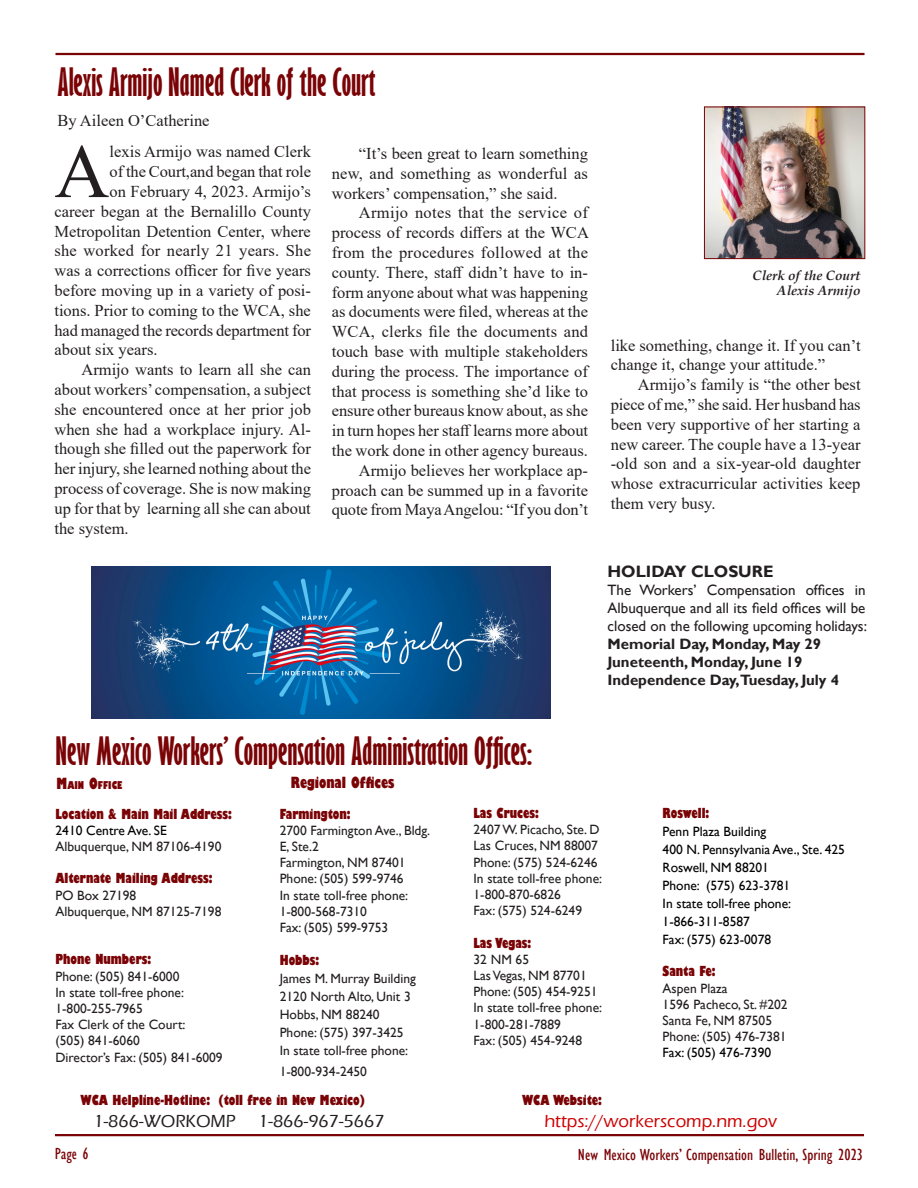
<style>
.page{position:relative;width:918px;height:1188px;background:#fff}
.page>*{position:absolute;margin:0;border:0;box-sizing:border-box;transform-origin:0 0}
.Bulletin_Text{font:76.35px "Times New Roman";color:#231f20}
.Bulletin_Heading{font:700 extra-condensed 36px "Gill Sans";color:#7a0306}
.t1{font:500 18px "Eras ITC";color:#231f20}
.t2{font:500 18px "Eras ITC";color:#c00}
.Bulletin_Text-2{font:16.5px/19.8px "Times New Roman";color:#231f20;text-align:justify}
.t3{font:condensed 16.5px "Gill Sans";color:#7a0306;scale:1.04 1}
.t4{font:700 16.5px "Gill Sans";color:#231f20}
.t5{font:condensed 16.5px "Gill Sans";color:#7a0306}
.t6{font:15px/18px "Gill Sans";color:#231f20;text-align:justify}
.t7{font:700 15px "Gill Sans";color:#231f20}
.Address_info{font:800 condensed 15px "Gill Sans";color:#7a0306}
.t8{font:13.5px/16.2px "Gill Sans";color:#231f20}
.Address_info-2{font:800 condensed 13.5px "Gill Sans";color:#7a0306}
.t9{font:13.5px "Gill Sans";color:#000}
.photo_captions{font:italic 700 13.5px "Book Antiqua";color:#231f20}
.Address_info-3{font:800 condensed 10.5px "Gill Sans";color:#7a0306}
.s1{font-size:15px}
</style>
<div class="page">
<hr style="left:55px;top:1134px;width:809px;height:2px;background:#7a0306">
<hr style="left:56px;top:53px;width:809px;height:2px;background:#7a0306">
<img style="left:92px;top:566px;width:458px;height:152px">
<img style="left:706px;top:109px;width:157px;height:148px">
<div style="left:704px;top:107px;width:161px;height:152px;border:1px solid #7a0306"></div>
<p class="Bulletin_Heading" style="left:57px;top:60px;width:320px">Alexis Armijo Named Clerk of the Court</p>
<p class="Bulletin_Text-2" style="left:57px;top:110px;width:154px">By Aileen O’Catherine</p>
<p class="Bulletin_Text" style="left:54px;top:118px;width:57px">A</p>
<p class="Bulletin_Text-2" style="left:110px;top:142px;width:203px">lexis Armijo was named Clerk</p>
<p class="Bulletin_Text-2" style="left:110px;top:161px;width:203px">of the Court,and began that role</p>
<p class="Bulletin_Text-2" style="left:110px;top:181px;width:203px">on February 4, 2023. Armijo’s</p>
<p class="Bulletin_Text-2" style="left:54px;top:201px;width:258px">career began at the Bernalillo County</p>
<p class="Bulletin_Text-2" style="left:54px;top:221px;width:258px">Metropolitan Detention Center, where</p>
<p class="Bulletin_Text-2" style="left:54px;top:241px;width:258px">she worked for nearly 21 years. She</p>
<p class="Bulletin_Text-2" style="left:54px;top:260px;width:258px">was a corrections officer for five years</p>
<p class="Bulletin_Text-2" style="left:54px;top:280px;width:258px">before moving up in a variety of posi-</p>
<p class="Bulletin_Text-2" style="left:54px;top:300px;width:258px">tions. Prior to coming to the WCA, she</p>
<p class="Bulletin_Text-2" style="left:54px;top:320px;width:258px">had managed the records department for</p>
<p class="Bulletin_Text-2" style="left:54px;top:340px;width:105px">about six years.</p>
<p class="Bulletin_Text-2" style="left:54px;top:359px;width:258px;text-indent:27px">Armijo wants to learn all she can about workers’ compensation, a subject she encountered once at her prior job when she had a workplace injury. Al&shy;though she filled out the paperwork for her injury, she learned nothing about the process of coverage. She is now making up for that by learning all she can about the system.</p>
<p class="Bulletin_Text-2" style="left:332px;top:143px;width:258px;text-indent:27px">“It’s been great to learn something new, and something as wonderful as workers’ compensation,” she said.</p>
<p class="Bulletin_Text-2" style="left:332px;top:202px;width:259px;text-indent:27px">Armijo notes that the service of process of records differs at the WCA from the procedures followed at the county. There, staff didn’t have to in&shy;form anyone about what was happening as documents were filed, whereas at the WCA, clerks file the documents and touch base with multiple stakeholders during the process. The importance of that process is something she’d like to ensure other bureaus know about, as she in turn hopes her staff learns more about the work done in other agency bureaus.</p>
<p class="Bulletin_Text-2" style="left:332px;top:460px;width:258px;text-indent:27px">Armijo believes her workplace ap&shy;proach can be summed up in a favorite quote from Maya Angelou: “If you don’t</p>
<p class="photo_captions" style="left:752px;top:266px;width:110px">Clerk of the Court</p>
<p class="photo_captions" style="left:777px;top:281px;width:85px">Alexis Armijo</p>
<p class="Bulletin_Text-2" style="left:611px;top:335px;width:251px">like something, change it. If you can’t change it, change your attitude.”</p>
<p class="Bulletin_Text-2" style="left:611px;top:374px;width:251px;text-indent:27px">Armijo’s family is “the other best piece of me,” she said. Her husband has been very supportive of her starting a new career. The couple have a 13-year -old son and a six-year-old daughter whose extracurricular activities keep them very busy.</p>
<p class="t4" style="left:608px;top:561px;width:167px">HOLIDAY CLOSURE</p>
<p class="t6" style="left:608px;top:581px;width:261px">The Workers’ Compensation offices in Albuquerque and all its field offices will be closed on the following upcoming holidays:</p>
<p class="t7" style="left:608px;top:635px;width:215px">Memorial Day, Monday, May 29</p>
<p class="t7" style="left:608px;top:653px;width:196px">Juneteenth, Monday, June 19</p>
<p class="t7" style="left:608px;top:671px;width:233px">Independence Day,Tuesday, July 4</p>
<p class="Bulletin_Heading" style="left:56px;top:729px;width:478px">New Mexico Workers’ Compensation Administration Offices:</p>
<p class="Address_info-3" style="left:57px;top:779px;width:67px"><span class="s1">M</span>AIN <span class="s1">O</span>FFICE</p>
<p class="Address_info-2" style="left:56px;top:805px;width:178px">Location &amp; Main Mail Address:</p>
<p class="t9" style="left:56px;top:822px;width:113px">2410 Centre Ave. SE</p>
<p class="t8" style="left:56px;top:839px;width:167px">Albuquerque, NM 87106-4190</p>
<p class="Address_info-2" style="left:56px;top:870px;width:159px">Alternate Mailing Address:</p>
<p class="t8" style="left:56px;top:887px;width:82px">PO Box 27198</p>
<p class="t8" style="left:56px;top:903px;width:167px">Albuquerque, NM 87125-7198</p>
<p class="Address_info-2" style="left:56px;top:951px;width:97px">Phone Numbers:</p>
<p class="t8" style="left:56px;top:968px;width:125px">Phone: (505) 841-6000</p>
<p class="t8" style="left:56px;top:984px;width:130px">In state toll-free phone:<br>1-800-255-7965</p>
<p class="t8" style="left:56px;top:1017px;width:132px">Fax Clerk of the Court: (505) 841-6060</p>
<p class="t8" style="left:56px;top:1049px;width:169px">Director’s Fax: (505) 841-6009</p>
<p class="Address_info" style="left:291px;top:773px;width:105px">Regional Offices</p>
<p class="Address_info-2" style="left:280px;top:805px;width:72px">Farmington:</p>
<p class="t8" style="left:280px;top:822px;width:152px">2700 Farmington Ave., Bldg.<br>E, Ste.2</p>
<p class="t8" style="left:280px;top:855px;width:127px">Farmington, NM 87401</p>
<p class="t8" style="left:280px;top:871px;width:125px">Phone: (505) 599-9746</p>
<p class="t8" style="left:280px;top:887px;width:130px">In state toll-free phone:</p>
<p class="t8" style="left:280px;top:903px;width:89px">1-800-568-7310</p>
<p class="t8" style="left:280px;top:920px;width:110px">Fax: (505) 599-9753</p>
<p class="Address_info-2" style="left:280px;top:951px;width:41px">Hobbs:</p>
<p class="t8" style="left:280px;top:970px;width:138px">James M. Murray Building</p>
<p class="t8" style="left:280px;top:988px;width:133px">2120 North Alto, Unit 3</p>
<p class="t8" style="left:280px;top:1006px;width:101px">Hobbs, NM 88240</p>
<p class="t8" style="left:280px;top:1024px;width:125px">Phone: (575) 397-3425</p>
<p class="t8" style="left:280px;top:1042px;width:130px">In state toll-free phone:</p>
<p class="t8" style="left:280px;top:1064px;width:89px">1-800-934-2450</p>
<p class="Address_info-2" style="left:81px;top:1092px;width:286px">WCA Helpline-Hotline: (toll free in New Mexico)</p>
<p class="t1" style="left:93px;top:1111px;width:144px">1-866-WORKOMP</p>
<p class="t1" style="left:258px;top:1111px;width:128px">1-866-967-5667</p>
<p class="Address_info-2" style="left:474px;top:805px;width:67px">Las Cruces:</p>
<p class="t8" style="left:474px;top:822px;width:128px">2407 W. Picacho, Ste. D</p>
<p class="t8" style="left:474px;top:838px;width:126px">Las Cruces, NM 88007</p>
<p class="t8" style="left:474px;top:854px;width:125px">Phone: (575) 524-6246</p>
<p class="t8" style="left:474px;top:870px;width:130px">In state toll-free phone:</p>
<p class="t8" style="left:474px;top:887px;width:110px">1-800-870-6826<br>Fax: (575) 524-6249</p>
<p class="Address_info-2" style="left:474px;top:934px;width:59px">Las Vegas:</p>
<p class="t8" style="left:474px;top:951px;width:57px">32 NM 65</p>
<p class="t8" style="left:474px;top:968px;width:115px">Las Vegas, NM 87701</p>
<p class="t8" style="left:474px;top:984px;width:125px">Phone: (505) 454-9251</p>
<p class="t8" style="left:474px;top:1000px;width:130px">In state toll-free phone:</p>
<p class="t8" style="left:474px;top:1016px;width:110px">1-800-281-7889<br>Fax: (505) 454-9248</p>
<p class="Address_info-2" style="left:663px;top:805px;width:48px">Roswell:</p>
<p class="t9" style="left:663px;top:824px;width:105px">Penn Plaza Building</p>
<p class="t9" style="left:663px;top:842px;width:184px">400 N. Pennsylvania Ave., Ste. 425</p>
<p class="t9" style="left:663px;top:860px;width:108px">Roswell, NM 88201</p>
<p class="t9" style="left:663px;top:878px;width:129px">Phone: (575) 623-3781</p>
<p class="t9" style="left:663px;top:896px;width:130px">In state toll-free phone:</p>
<p class="t9" style="left:663px;top:914px;width:89px">1-866-311-8587</p>
<p class="t9" style="left:663px;top:932px;width:110px">Fax: (575) 623-0078</p>
<p class="Address_info-2" style="left:663px;top:963px;width:55px">Santa Fe:</p>
<p class="t8" style="left:663px;top:980px;width:66px">Aspen Plaza</p>
<p class="t8" style="left:663px;top:996px;width:127px">1596 Pacheco, St. #202</p>
<p class="t8" style="left:663px;top:1013px;width:111px">Santa Fe, NM 87505</p>
<p class="t8" style="left:663px;top:1029px;width:125px">Phone: (505) 476-7381</p>
<p class="t9" style="left:663px;top:1045px;width:110px">Fax: (505) 476-7390</p>
<p class="Address_info-2" style="left:522px;top:1092px;width:82px">WCA Website:</p>
<p class="t2" style="left:544px;top:1111px;width:234px">https://workerscomp.nm.gov</p>
<p class="t5" style="left:55px;top:1144px;width:35px">Page 6</p>
<p class="t3" style="left:578px;top:1145px;width:276px">New Mexico Workers’ Compensation Bulletin, Spring 2023</p>
</div>
